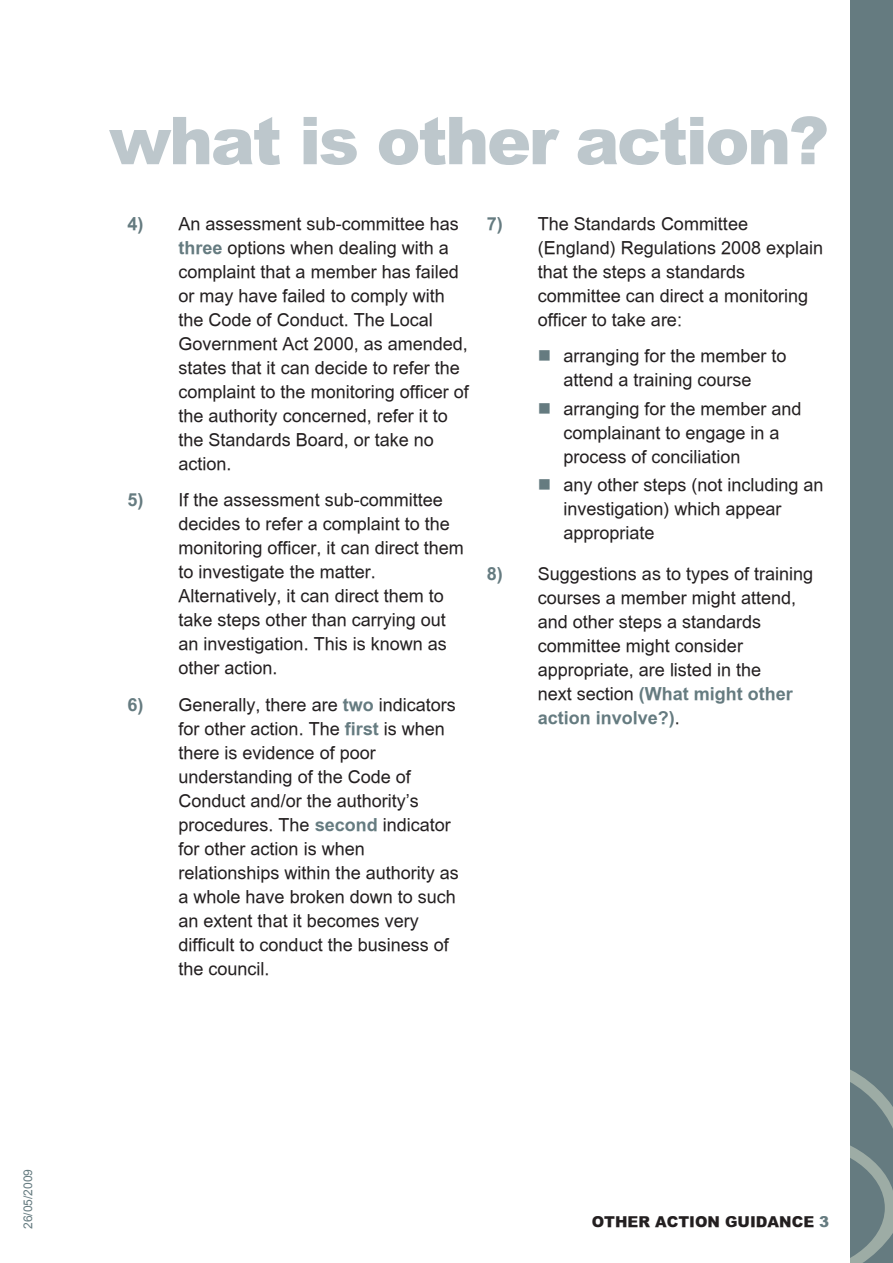
<style>
.page{position:relative;width:893px;height:1263px;background:#fff}
.page>*{position:absolute;margin:0;border:0;box-sizing:border-box;transform-origin:0 0}
.t1{font:66px "Arial MT Black";letter-spacing:-.035em;color:#bdc7cc}
.t2{font:18px/24px "Arial MT Regular";color:#231f20}
.t3{font:18px/24px "Arial MT Bold";color:#657b80}
.t4{font:15px "Arial MT Black";color:#231f20}
.t5{font:12px "Arial MT Regular";color:#657b80}
.s1{font-family:"Arial MT Bold";color:#657b80}
.s2{color:#657b80}
.s3{font-family:"Arial MT Regular";color:#231f20}
</style>
<div class="page">
<div style="left:850px;top:0;width:43px;height:1263px;background:#657b80"></div>
<svg style="left:850px;top:1069px;width:43px;height:194px"></svg>
<h1 class="t1" style="left:109px;top:99px;width:722px">what is other action?</h1>
<p class="t2" style="left:179px;top:211px;width:292px;text-indent:-51px"><span class="s1">4)</span> An assessment sub-committee has <span class="s1">three</span> options when dealing with a complaint that a member has failed or may have failed to comply with the Code of Conduct. The Local<br>Government Act 2000, as amended, states that it can decide to refer the complaint to the monitoring officer of the authority concerned, refer it to the Standards Board, or take no action.</p>
<p class="t2" style="left:179px;top:488px;width:287px;text-indent:-51px"><span class="s1">5)</span> If the assessment sub-committee decides to refer a complaint to the monitoring officer, it can direct them to investigate the matter.<br>Alternatively, it can direct them to take steps other than carrying out an investigation. This is known as other action.</p>
<p class="t2" style="left:179px;top:693px;width:282px;text-indent:-51px"><span class="s1">6)</span> Generally, there are <span class="s1">two</span> indicators for other action. The <span class="s1">first</span> is when there is evidence of poor understanding of the Code of<br>Conduct and/or the authority’s procedures. The <span class="s1">second</span> indicator for other action is when relationships within the authority as a whole have broken down to such an extent that it becomes very difficult to conduct the business of the council.</p>
<p class="t2" style="left:538px;top:211px;width:287px;text-indent:-51px"><span class="s1">7)</span> The Standards Committee (England) Regulations 2008 explain that the steps a standards committee can direct a monitoring officer to take are:</p>
<p class="t2" style="left:538px;top:344px;width:250px;text-align:center"><span class="s2">■</span> arranging for the member to attend a training course</p>
<p class="t2" style="left:563px;top:396px;width:240px;text-indent:-26px"><span class="s2">■</span> arranging for the member and complainant to engage in a process of conciliation</p>
<p class="t2" style="left:563px;top:473px;width:262px;text-indent:-26px"><span class="s2">■</span> any other steps (not including an investigation) which appear appropriate</p>
<p class="t2" style="left:538px;top:562px;width:277px;text-indent:-51px"><span class="s1">8)</span> Suggestions as to types of training courses a member might attend, and other steps a standards committee might consider appropriate, are listed in the</p>
<p class="t3" style="left:538px;top:682px;width:257px"><span class="s3">next section</span> (What might other action involve?)<span class="s3">.</span></p>
<p class="t5" style="left:21px;top:1229px;width:62px;rotate:-90deg">26/05/2009</p>
<p class="t4" style="left:592px;top:1212px;width:239px">OTHER ACTION GUIDANCE <span class="s2">3</span></p>
</div>
